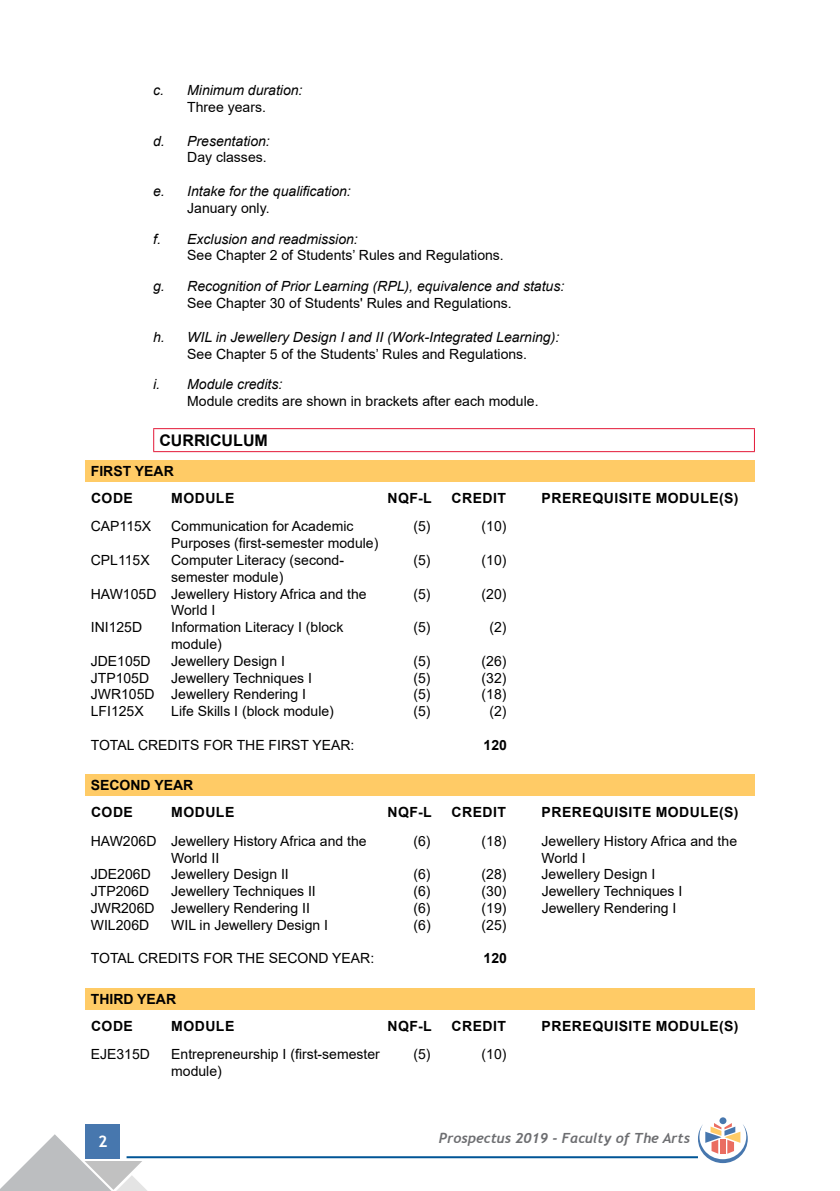
<style>
.page{position:relative;width:840px;height:1191px;background:#fff}
.page>*{position:absolute;margin:0;border:0;box-sizing:border-box;transform-origin:0 0}
.t1{font:700 16px "Arial";color:#000}
.t2{font:700 16px "Trebuchet MS";color:#fff}
.t3{font:14px/16.8px "Arial";color:#000;text-align:center}
.t4{font:italic 14px "Arial";color:#000}
.t5{font:700 14px "Arial";letter-spacing:.035em;color:#000}
.t6{font:700 14px/26.4px "Arial";color:#000}
.t7{font:italic 700 14px "Trebuchet";color:#6d6e71}
</style>
<div class="page">
<div style="left:86px;top:1124px;width:34px;height:34px;background:#4777ae"></div>
<hr style="left:126px;top:1156px;width:571px;height:2px;background:#005596">
<svg style="left:0;top:1134px;width:148px;height:57px"></svg>
<div style="left:719px;top:1117px;width:7px;height:7px;background:#4777ae;border-radius:50%"></div>
<svg style="left:697px;top:1123px;width:50px;height:40px"></svg>
<hr style="left:153px;top:428px;width:601px;height:1px;background:#e31837">
<svg style="left:153px;top:429px;width:1px;height:22px"></svg>
<svg style="left:753px;top:429px;width:1px;height:22px"></svg>
<hr style="left:153px;top:451px;width:601px;height:1px;background:#e31837">
<div style="left:85px;top:460px;width:669px;height:22px;background:#ffcb66"></div>
<div style="left:85px;top:774px;width:669px;height:22px;background:#ffcb66"></div>
<div style="left:85px;top:988px;width:669px;height:21px;background:#ffcb66"></div>
<p class="t4" style="left:153px;top:81px;width:151px">c. Minimum duration:</p>
<p class="t3" style="left:187px;top:99px;width:80px">Three years.</p>
<p class="t4" style="left:153px;top:132px;width:118px">d. Presentation:</p>
<p class="t3" style="left:187px;top:149px;width:81px">Day classes.</p>
<p class="t4" style="left:153px;top:182px;width:199px">e. Intake for the qualification:</p>
<p class="t3" style="left:187px;top:199px;width:84px">January only.</p>
<p class="t4" style="left:153px;top:230px;width:206px">f. Exclusion and readmission:</p>
<p class="t3" style="left:187px;top:247px;width:318px">See Chapter 2 of Students’ Rules and Regulations.</p>
<p class="t4" style="left:153px;top:277px;width:412px">g. Recognition of Prior Learning (RPL), equivalence and status:</p>
<p class="t3" style="left:187px;top:295px;width:326px">See Chapter 30 of Students' Rules and Regulations.</p>
<p class="t4" style="left:153px;top:328px;width:407px">h. WIL in Jewellery Design I and II (Work-Integrated Learning):</p>
<p class="t3" style="left:187px;top:345px;width:341px">See Chapter 5 of the Students’ Rules and Regulations.</p>
<p class="t4" style="left:153px;top:375px;width:130px">i. Module credits:</p>
<p class="t3" style="left:187px;top:393px;width:352px">Module credits are shown in brackets after each module.</p>
<p class="t1" style="left:159px;top:429px;width:110px">CURRICULUM</p>
<p class="t6" style="left:91px;top:458px;width:84px">FIRST YEAR<br>CODE</p>
<p class="t5" style="left:171px;top:488px;width:65px">MODULE</p>
<p class="t5" style="left:387px;top:488px;width:46px">NQF-L</p>
<p class="t5" style="left:451px;top:488px;width:56px">CREDIT</p>
<p class="t5" style="left:541px;top:488px;width:198px">PREREQUISITE MODULE(S)</p>
<p class="t3" style="left:91px;top:518px;width:62px">CAP115X</p>
<p class="t3" style="left:171px;top:518px;width:184px">Communication for Academic</p>
<p class="t3" style="left:413px;top:518px;width:19px">(5)</p>
<p class="t3" style="left:481px;top:518px;width:26px">(10)</p>
<p class="t3" style="left:171px;top:535px;width:208px">Purposes (first-semester module)</p>
<p class="t3" style="left:91px;top:551px;width:60px">CPL115X</p>
<p class="t3" style="left:171px;top:551px;width:174px">Computer Literacy (second-</p>
<p class="t3" style="left:413px;top:551px;width:19px">(5)</p>
<p class="t3" style="left:481px;top:551px;width:26px">(10)</p>
<p class="t3" style="left:91px;top:568px;width:277px">semester module)<br>HAW105D Jewellery History Africa and the</p>
<p class="t3" style="left:413px;top:585px;width:19px">(5)</p>
<p class="t3" style="left:481px;top:585px;width:26px">(20)</p>
<p class="t3" style="left:171px;top:602px;width:46px">World I</p>
<p class="t3" style="left:91px;top:619px;width:53px">INI125D</p>
<p class="t3" style="left:171px;top:619px;width:173px">Information Literacy I (block</p>
<p class="t3" style="left:413px;top:619px;width:19px">(5)</p>
<p class="t3" style="left:489px;top:619px;width:19px">(2)</p>
<p class="t3" style="left:171px;top:635px;width:52px">module)</p>
<p class="t3" style="left:91px;top:652px;width:61px">JDE105D</p>
<p class="t3" style="left:171px;top:652px;width:115px">Jewellery Design I</p>
<p class="t3" style="left:413px;top:652px;width:19px">(5)</p>
<p class="t3" style="left:481px;top:652px;width:26px">(26)</p>
<p class="t3" style="left:91px;top:669px;width:60px">JTP105D</p>
<p class="t3" style="left:171px;top:669px;width:142px">Jewellery Techniques I</p>
<p class="t3" style="left:413px;top:669px;width:19px">(5)</p>
<p class="t3" style="left:481px;top:669px;width:26px">(32)</p>
<p class="t3" style="left:91px;top:686px;width:216px">JWR105D Jewellery Rendering I</p>
<p class="t3" style="left:413px;top:686px;width:19px">(5)</p>
<p class="t3" style="left:481px;top:686px;width:26px">(18)</p>
<p class="t3" style="left:91px;top:703px;width:54px">LFI125X</p>
<p class="t3" style="left:171px;top:703px;width:164px">Life Skills I (block module)</p>
<p class="t3" style="left:413px;top:703px;width:19px">(5)</p>
<p class="t3" style="left:489px;top:703px;width:19px">(2)</p>
<p class="t3" style="left:91px;top:736px;width:265px">TOTAL CREDITS FOR THE FIRST YEAR:</p>
<p class="t5" style="left:483px;top:735px;width:25px">120</p>
<p class="t6" style="left:91px;top:772px;width:104px">SECOND YEAR<br>CODE</p>
<p class="t5" style="left:171px;top:802px;width:65px">MODULE</p>
<p class="t5" style="left:387px;top:802px;width:46px">NQF-L</p>
<p class="t5" style="left:451px;top:802px;width:56px">CREDIT</p>
<p class="t5" style="left:541px;top:802px;width:198px">PREREQUISITE MODULE(S)</p>
<p class="t3" style="left:91px;top:832px;width:277px">HAW206D Jewellery History Africa and the</p>
<p class="t3" style="left:413px;top:832px;width:19px">(6)</p>
<p class="t3" style="left:481px;top:832px;width:26px">(18)</p>
<p class="t3" style="left:541px;top:832px;width:197px">Jewellery History Africa and the</p>
<p class="t3" style="left:171px;top:849px;width:49px">World II</p>
<p class="t3" style="left:541px;top:849px;width:46px">World I</p>
<p class="t3" style="left:91px;top:866px;width:61px">JDE206D</p>
<p class="t3" style="left:171px;top:866px;width:119px">Jewellery Design II</p>
<p class="t3" style="left:413px;top:866px;width:19px">(6)</p>
<p class="t3" style="left:481px;top:866px;width:26px">(28)</p>
<p class="t3" style="left:541px;top:866px;width:115px">Jewellery Design I</p>
<p class="t3" style="left:91px;top:882px;width:60px">JTP206D</p>
<p class="t3" style="left:171px;top:882px;width:146px">Jewellery Techniques II</p>
<p class="t3" style="left:413px;top:882px;width:19px">(6)</p>
<p class="t3" style="left:481px;top:882px;width:26px">(30)</p>
<p class="t3" style="left:541px;top:882px;width:142px">Jewellery Techniques I</p>
<p class="t3" style="left:91px;top:899px;width:220px">JWR206D Jewellery Rendering II</p>
<p class="t3" style="left:413px;top:899px;width:19px">(6)</p>
<p class="t3" style="left:481px;top:899px;width:26px">(19)</p>
<p class="t3" style="left:541px;top:899px;width:136px">Jewellery Rendering I</p>
<p class="t3" style="left:91px;top:916px;width:60px">WIL206D</p>
<p class="t3" style="left:171px;top:916px;width:158px">WIL in Jewellery Design I</p>
<p class="t3" style="left:413px;top:916px;width:19px">(6)</p>
<p class="t3" style="left:481px;top:916px;width:26px">(25)</p>
<p class="t3" style="left:91px;top:950px;width:285px">TOTAL CREDITS FOR THE SECOND YEAR:</p>
<p class="t5" style="left:483px;top:948px;width:25px">120</p>
<p class="t6" style="left:91px;top:986px;width:87px">THIRD YEAR<br>CODE</p>
<p class="t5" style="left:171px;top:1015px;width:65px">MODULE</p>
<p class="t5" style="left:387px;top:1015px;width:46px">NQF-L</p>
<p class="t5" style="left:451px;top:1015px;width:56px">CREDIT</p>
<p class="t5" style="left:541px;top:1015px;width:198px">PREREQUISITE MODULE(S)</p>
<p class="t3" style="left:91px;top:1046px;width:61px">EJE315D</p>
<p class="t3" style="left:171px;top:1046px;width:210px">Entrepreneurship I (first-semester</p>
<p class="t3" style="left:413px;top:1046px;width:19px">(5)</p>
<p class="t3" style="left:481px;top:1046px;width:26px">(10)</p>
<p class="t3" style="left:171px;top:1062px;width:52px">module)</p>
<p class="t2" style="left:98px;top:1131px;width:11px">2</p>
<p class="t7" style="left:438px;top:1129px;width:252px">Prospectus 2019 - Faculty of The Arts</p>
</div>
